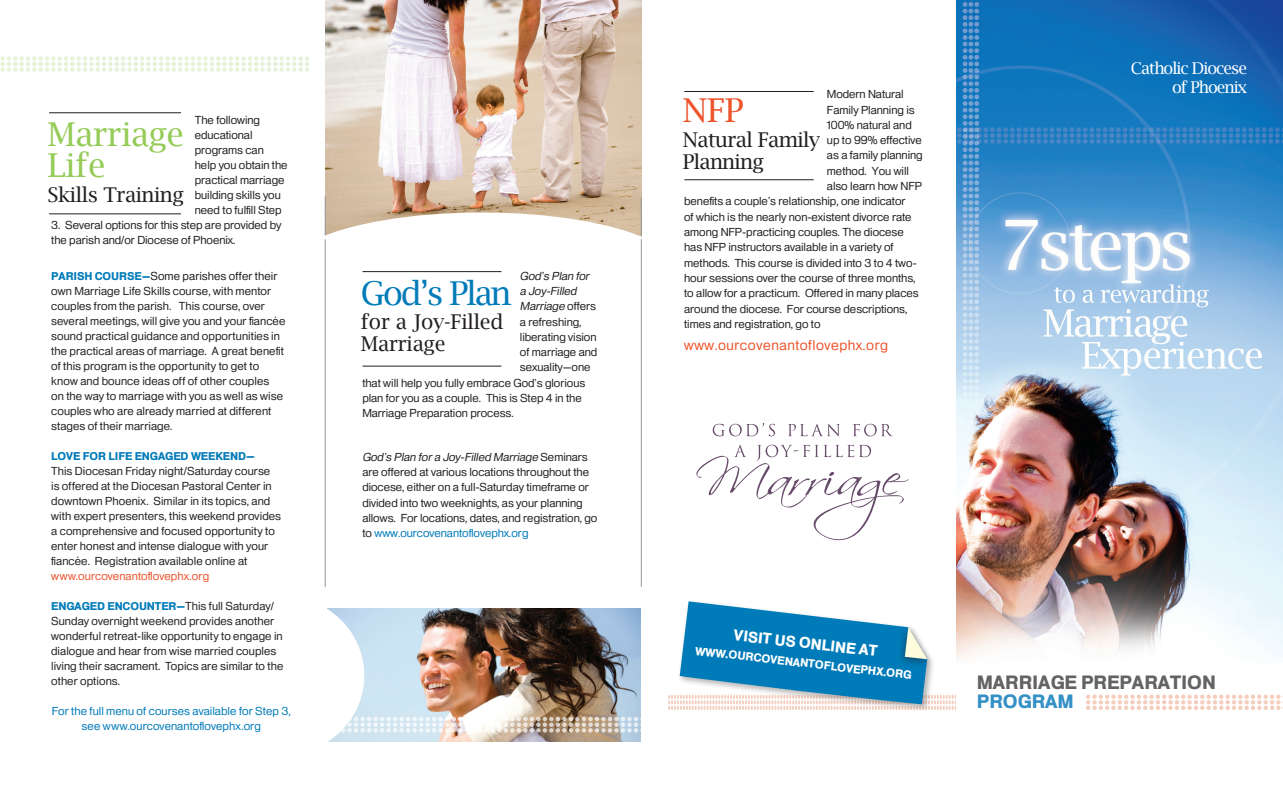
<style>
.page{position:relative;width:1283px;height:788px;background:#fff}
.page>*{position:absolute;margin:0;border:0;box-sizing:border-box;transform-origin:0 0}
.TOPICAL_HEADS{font:32.88px "Lucida Bright";letter-spacing:-.01em;color:#95cb57}
.TOPICAL_HEADS-2{font:32.88px "Lucida Bright";letter-spacing:-.06em;color:#007bb9}
.TOPICAL_HEADS-3{font:32.88px "Lucida Bright";color:#ed542c}
.STEP{font:20.38px "Lucida Bright";letter-spacing:-.02em;color:#231f20}
.t1{font:900 18.75px/18.8px "Heldustry FTV Basic";color:#636366}
.STEP-2{font:16.25px/19.5px "Lucida Bright";letter-spacing:-.06em;color:#fff;text-align:right}
.t2{font:900 15px "Heldustry FTV Basic";color:#fff}
.Body_Text{font:13.75px "Heldustry FT";letter-spacing:.04em;color:#ed542c}
.Body_Text-2{font:11.25px/15px "Heldustry FT";color:#231f20}
.subhead{font:11.25px/15px "Heldustry FT";letter-spacing:.01em;color:#231f20}
.subhead-2{font:11.25px/15px "Heldustry FT";letter-spacing:.01em;color:#007bb9;text-align:center}
.Body_Text-3{font:italic 11.25px "Heldustry FT";color:#231f20}
.t3{font:900 11.25px "Heldustry FTV Basic";color:#fff}
.subhead-3{font:900 11px "Heldustry FTV Basic";color:#007bb9}
.s1{font-family:"Heldustry FTV Basic";font-weight:900;font-size:11px;color:#007bb9}
.s2{color:#ed542c}
.s3{font-family:"Heldustry FT";font-weight:400;font-size:11.25px;color:#231f20}
.s4{font-style:normal}
.s5{font-style:italic}
.s6{color:#007bb9}
.s7{color:#3491c6}
</style>
<div class="page">
<img style="left:325px;top:0;width:317px;height:212px">
<img style="left:956px;top:0;width:326px;height:659px">
<hr style="left:325px;top:196px;width:1px;height:390px;background:#939598">
<hr style="left:641px;top:198px;width:1px;height:388px;background:#939598">
<hr style="left:49px;top:112px;width:132px;height:1px;background:#231f20">
<hr style="left:49px;top:214px;width:132px;height:1px;background:#231f20">
<svg style="left:324px;top:212px;width:318px;height:27px"></svg>
<hr style="left:684px;top:91px;width:129px;height:1px;background:#231f20">
<hr style="left:684px;top:179px;width:129px;height:1px;background:#231f20">
<svg style="left:0;top:56px;width:309px;height:16px"></svg>
<hr style="left:362px;top:271px;width:139px;height:1px;background:#231f20">
<hr style="left:362px;top:366px;width:139px;height:1px;background:#231f20">
<svg style="left:1086px;top:694px;width:197px;height:16px"></svg>
<svg style="left:712px;top:423px;width:63px;height:13px"></svg>
<svg style="left:788px;top:424px;width:52px;height:12px"></svg>
<svg style="left:853px;top:424px;width:40px;height:12px"></svg>
<svg style="left:696px;top:444px;width:212px;height:96px"></svg>
<img style="left:327px;top:601px;width:630px;height:141px">
<p class="Body_Text-2" style="left:195px;top:112px;width:94px">The following educational programs can help you obtain the practical marriage building skills you need to fulfill Step</p>
<p class="Body_Text-2" style="left:51px;top:217px;width:232px">3. Several options for this step are provided by the parish and/or Diocese of Phoenix.</p>
<p class="subhead" style="left:51px;top:268px;width:236px"><span class="s1">PARISH COURSE—</span>Some parishes offer their own Marriage Life Skills course, with mentor couples from the parish. This course, over several meetings, will give you and your fiancée sound practical guidance and opportunities in the practical areas of marriage. A great benefit of this program is the opportunity to get to know and bounce ideas off of other couples<br>on the way to marriage with you as well as wise couples who are already married at different stages of their marriage.</p>
<p class="subhead-3" style="left:51px;top:450px;width:205px">LOVE FOR LIFE ENGAGED WEEKEND—</p>
<p class="subhead" style="left:51px;top:463px;width:231px">This Diocesan Friday night/Saturday course is offered at the Diocesan Pastoral Center in downtown Phoenix. Similar in its topics, and with expert presenters, this weekend provides a comprehensive and focused opportunity to enter honest and intense dialogue with your fiancée. Registration available online at <span class="s2">www.ourcovenantoflovephx.org</span></p>
<p class="subhead-3" style="left:51px;top:600px;width:224px">ENGAGED ENCOUNTER—<span class="s3">This full Saturday/</span></p>
<p class="subhead" style="left:51px;top:613px;width:234px">Sunday overnight weekend provides another wonderful retreat-like opportunity to engage in dialogue and hear from wise married couples living their sacrament. Topics are similar to the other options.</p>
<p class="subhead-2" style="left:52px;top:703px;width:240px">For the full menu of courses available for Step 3, see www.ourcovenantoflovephx.org</p>
<p class="TOPICAL_HEADS" style="left:48px;top:116px;width:138px">Marriage</p>
<p class="TOPICAL_HEADS" style="left:48px;top:147px;width:60px">Life</p>
<p class="STEP" style="left:48px;top:183px;width:138px">Skills Training</p>
<p class="Body_Text-3" style="left:520px;top:269px;width:73px">God’s Plan for</p>
<p class="Body_Text-3" style="left:520px;top:284px;width:60px">a Joy-Filled</p>
<p class="Body_Text-3" style="left:520px;top:299px;width:77px">Marriage <span class="s4">o ff e r s</span></p>
<p class="Body_Text-2" style="left:520px;top:314px;width:63px">a refreshing,</p>
<p class="Body_Text-2" style="left:520px;top:329px;width:78px">liberating vision</p>
<p class="Body_Text-2" style="left:520px;top:344px;width:79px">of marriage and</p>
<p class="Body_Text-2" style="left:520px;top:360px;width:72px">sexuality—one</p>
<p class="Body_Text-2" style="left:362px;top:375px;width:224px">that will help you fully embrace God’s glorious</p>
<p class="Body_Text-2" style="left:362px;top:390px;width:221px">plan for you as a couple. This is Step 4 in the</p>
<p class="Body_Text-2" style="left:362px;top:406px;width:153px">Marriage Preparation process.</p>
<p class="Body_Text-2" style="left:362px;top:449px;width:236px"><span class="s5">God’s Plan fora Joy-Filled Marriage</span> S e m i n a r s are offered at various locations throughout the diocese, either on a full-Saturday timeframe or divided into two weeknights, as your planning allows. For locations, dates, and registration, go to <span class="s6">www.ourcovenantoflovephx.org</span></p>
<p class="TOPICAL_HEADS-2" style="left:361px;top:274px;width:152px">God’s Plan</p>
<p class="STEP" style="left:361px;top:310px;width:144px">for a Joy-Filled</p>
<p class="STEP" style="left:361px;top:332px;width:86px">Marriage</p>
<p class="Body_Text-2" style="left:827px;top:87px;width:78px">Modern Natural</p>
<p class="Body_Text-2" style="left:827px;top:102px;width:89px">Family Planning is</p>
<p class="Body_Text-2" style="left:827px;top:117px;width:86px">100% natural and</p>
<p class="Body_Text-2" style="left:827px;top:132px;width:96px">up to 99% effective</p>
<p class="Body_Text-2" style="left:827px;top:148px;width:97px">as a family planning</p>
<p class="Body_Text-2" style="left:827px;top:163px;width:83px">method. You will</p>
<p class="Body_Text-2" style="left:827px;top:178px;width:97px">also learn how NFP</p>
<p class="Body_Text-2" style="left:684px;top:194px;width:223px">benefits a couple’s relationship, one indicator</p>
<p class="Body_Text-2" style="left:684px;top:209px;width:229px">of which is the nearly non-existent divorce rate</p>
<p class="Body_Text-2" style="left:684px;top:224px;width:221px">among NFP-practicing couples. The diocese</p>
<p class="Body_Text-2" style="left:684px;top:240px;width:211px">has NFP instructors available in a variety of</p>
<p class="Body_Text-2" style="left:684px;top:255px;width:234px">methods. This course is divided into 3 to 4 two-</p>
<p class="Body_Text-2" style="left:684px;top:270px;width:233px">hour sessions over the course of three months,</p>
<p class="Body_Text-2" style="left:684px;top:286px;width:236px">to allow for a practicum. Offered in many places</p>
<p class="Body_Text-2" style="left:684px;top:301px;width:225px">around the diocese. For course descriptions,</p>
<p class="Body_Text-2" style="left:684px;top:316px;width:138px">times and registration, go to</p>
<p class="Body_Text" style="left:684px;top:336px;width:205px">www.ourcovenantoflovephx.org</p>
<p class="TOPICAL_HEADS-3" style="left:683px;top:92px;width:62px">NFP</p>
<p class="STEP" style="left:683px;top:128px;width:139px">Natural Family</p>
<p class="STEP" style="left:683px;top:150px;width:83px">Planning</p>
<p class="STEP-2" style="left:1130px;top:58px;width:118px">Catholic Diocese of Phoenix</p>
<p class="t2" style="left:734px;top:626px;width:146px;rotate:6deg">VISIT US ONLINE AT</p>
<p class="t3" style="left:696px;top:645px;width:219px;rotate:6deg">WWW.OURCOVENANTOFLOVEPHX.ORG</p>
<p class="t1" style="left:977px;top:672px;width:240px">MARRIAGE PREPARATION<br><span class="s7">PROGRAM</span></p>
</div>
